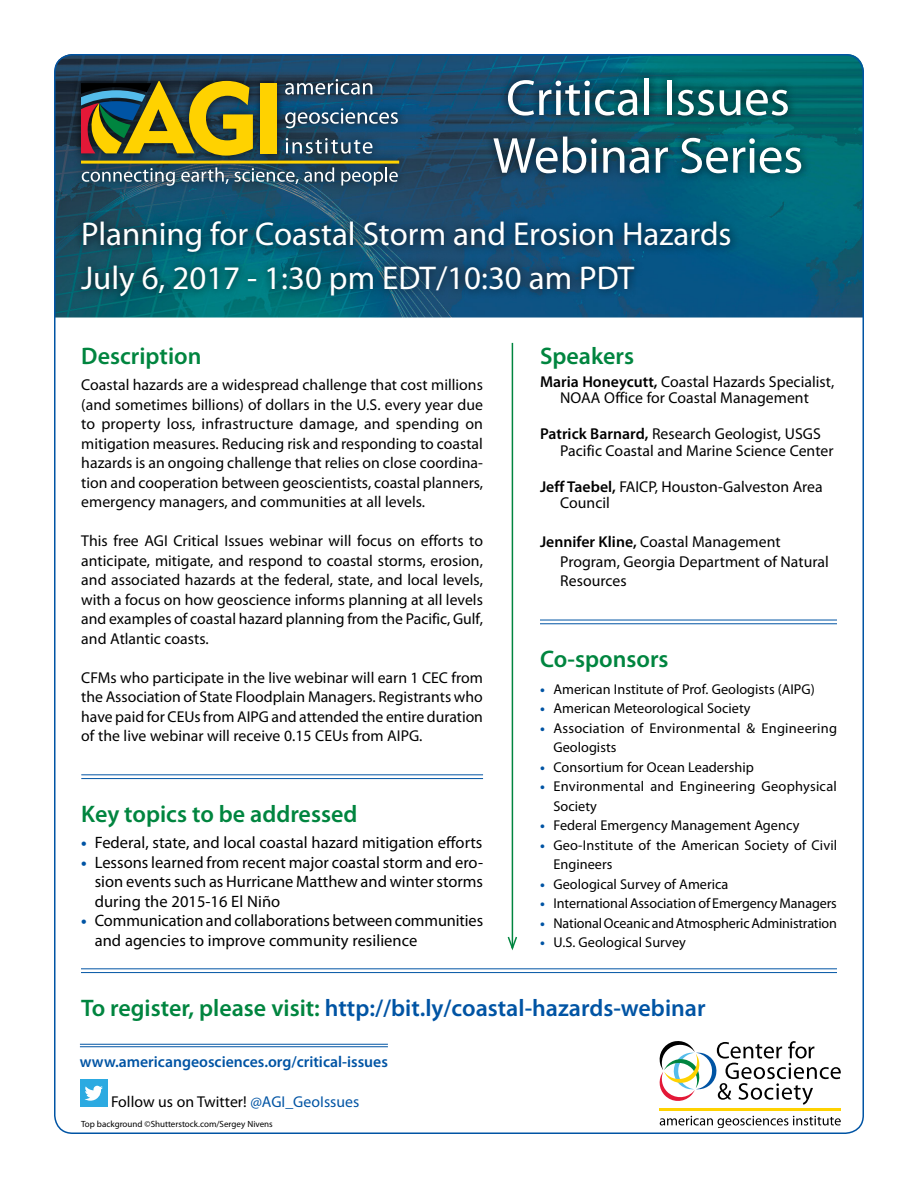
<style>
.page{position:relative;width:918px;height:1188px;background:#fff}
.page>*{position:absolute;margin:0;border:0;box-sizing:border-box;transform-origin:0 0}
.t1{font:51px/57.8px "Myriad Pro";color:#fff}
.t2{font:33px/43.5px "Myriad Pro";color:#fff}
.t3{font:600 24px "Myriad Pro";color:#0054a4}
.t4{font:600 24px "Myriad Pro";color:#00853f}
.t5{font:16.5px/19.5px "Myriad Pro";color:#000;text-align:justify}
.t6{font:15.75px/19.5px "Myriad Pro";color:#000;text-align:justify}
.t7{font:600 15.75px "Myriad Pro";color:#0054a4}
.t8{font:14.25px/19.5px "Myriad Pro";color:#000}
.t9{font:14.25px/19.5px "Myriad Pro";letter-spacing:.02em;color:#000}
.t10{font:9px "Myriad Pro";color:#000}
.s1{font-weight:700;color:#0054a4}
.s2{font-weight:600}
.s3{color:#00853f}
.s4{color:#0054a4}
</style>
<div class="page">
<img style="left:55px;top:54px;width:809px;height:264px">
<div style="left:71px;top:69px;width:338px;height:127px;background:#000;opacity:.75"></div>
<svg style="left:285px;top:79px;width:87px;height:16px"></svg>
<svg style="left:285px;top:108px;width:113px;height:20px"></svg>
<svg style="left:286px;top:138px;width:87px;height:16px"></svg>
<svg style="left:81px;top:81px;width:172px;height:75px"></svg>
<div style="left:261px;top:83px;width:16px;height:70px;background:#ffd200"></div>
<svg style="left:82px;top:168px;width:93px;height:18px"></svg>
<svg style="left:181px;top:167px;width:153px;height:17px"></svg>
<svg style="left:341px;top:167px;width:57px;height:19px"></svg>
<hr style="left:81px;top:161px;width:318px;height:3px;background:#ffd200">
<hr style="left:512px;top:343px;width:1px;height:605px;background:#00853f">
<svg style="left:507px;top:935px;width:11px;height:16px"></svg>
<hr style="left:80px;top:1044px;width:308px;height:1px;background:#0054a4">
<hr style="left:80px;top:1046px;width:308px;height:1px;background:#0054a4">
<div style="left:80px;top:1079px;width:27px;height:28px;background:#2caae1"></div>
<svg style="left:85px;top:1086px;width:18px;height:15px"></svg>
<svg style="left:660px;top:1041px;width:181px;height:64px"></svg>
<svg style="left:660px;top:1116px;width:181px;height:11px"></svg>
<hr style="left:660px;top:1108px;width:181px;height:3px;background:#ffd200">
<div style="left:484px;top:69px;width:327px;height:114px;background:#000;opacity:.75"></div>
<div style="left:71px;top:212px;width:669px;height:94px;background:#000;opacity:.75"></div>
<hr style="left:81px;top:774px;width:402px;height:1px;background:#0054a4">
<hr style="left:81px;top:778px;width:402px;height:1px;background:#0054a4">
<hr style="left:540px;top:620px;width:297px;height:1px;background:#0054a4">
<hr style="left:540px;top:623px;width:297px;height:1px;background:#0054a4">
<hr style="left:81px;top:968px;width:756px;height:1px;background:#0054a4">
<hr style="left:81px;top:972px;width:756px;height:1px;background:#0054a4">
<h1 class="t1" style="left:493px;top:68px;width:312px">Critical Issues<br>Webinar Series</h1>
<h2 class="t2" style="left:81px;top:212px;width:652px">Planning for Coastal Storm and Erosion Hazards<br>July 6, 2017 - 1:30 pm EDT/10:30 am PDT</h2>
<h3 class="t4" style="left:81px;top:341px;width:122px">Description</h3>
<p class="t6" style="left:81px;top:375px;width:403px">Coastal hazards are a widespread challenge that cost millions (and sometimes billions) of dollars in the U.S. every year due to property loss, infrastructure damage, and spending on mitigation measures. Reducing risk and responding to coastal hazards is an ongoing challenge that relies on close coordina&shy;tion and cooperation between geoscientists, coastal planners, emergency managers, and communities at all levels.</p>
<p class="t6" style="left:81px;top:531px;width:403px">This free AGI Critical Issues webinar will focus on efforts to anticipate, mitigate, and respond to coastal storms, erosion, and associated hazards at the federal, state, and local levels, with a focus on how geoscience informs planning at all levels and examples of coastal hazard planning from the Pacific, Gulf, and Atlantic coasts.</p>
<p class="t6" style="left:81px;top:667px;width:403px">CFMs who participate in the live webinar will earn 1 CEC from the Association of State Floodplain Managers. Registrants who have paid for CEUs from AIPG and attended the entire duration of the live webinar will receive 0.15 CEUs from AIPG.</p>
<h3 class="t4" style="left:81px;top:799px;width:278px">Key topics to be addressed</h3>
<p class="t5" style="left:81px;top:833px;width:403px"><span class="s1">•</span> Federal, state, and local coastal hazard mitigation efforts</p>
<p class="t5" style="left:95px;top:852px;width:390px;text-indent:-14px"><span class="s1">•</span> Lessons learned from recent major coastal storm and ero&shy;sion events such as Hurricane Matthew and winter storms during the 2015-16 El Niño</p>
<p class="t5" style="left:95px;top:911px;width:390px;text-indent:-13px"><span class="s1">•</span> Communication and collaborations between communities and agencies to improve community resilience</p>
<h3 class="t4" style="left:540px;top:340px;width:96px">Speakers</h3>
<p class="t6" style="left:540px;top:373px;width:296px;line-height:16.5px;text-align:center"><span class="s2">Maria Honeycutt,</span> Coastal Hazards Specialist,<br>NOAA Office for Coastal Management</p>
<p class="t6" style="left:560px;top:426px;width:275px;line-height:16.5px;text-indent:-20px"><span class="s2">Patrick Barnard,</span> Research Geologist, USGS<br>Pacific Coastal and Marine Science Center</p>
<p class="t6" style="left:560px;top:478px;width:264px;line-height:16.5px;text-indent:-20px"><span class="s2">Jeff Taebel,</span> FAICP, Houston-Galveston Area<br>Council</p>
<p class="t6" style="left:560px;top:532px;width:270px;text-align:left;text-indent:-20px"><span class="s2">Jennifer Kline,</span> Coastal Management<br>Program, Georgia Department of Natural<br>Resources</p>
<h3 class="t4" style="left:540px;top:644px;width:130px">Co-sponsors</h3>
<p class="t8" style="left:540px;top:679px;width:276px"><span class="s1">•</span> American Institute of Prof. Geologists (AIPG)</p>
<p class="t8" style="left:540px;top:698px;width:212px"><span class="s1">•</span> American Meteorological Society</p>
<p class="t9" style="left:554px;top:718px;width:285px;text-indent:-14px"><span class="s1">•</span> Association of Environmental &amp; Engineering<br>Geologists</p>
<p class="t8" style="left:540px;top:757px;width:215px"><span class="s1">•</span> Consortium for Ocean Leadership</p>
<p class="t8" style="left:554px;top:776px;width:285px;text-indent:-13px"><span class="s1">•</span> Environmental and Engineering Geophysical<br>Society</p>
<p class="t8" style="left:540px;top:815px;width:261px"><span class="s1">•</span> Federal Emergency Management Agency</p>
<p class="t8" style="left:554px;top:835px;width:285px;text-indent:-13px"><span class="s1">•</span> Geo-Institute of the American Society of Civil<br>Engineers</p>
<p class="t8" style="left:540px;top:874px;width:190px"><span class="s1">•</span> Geological Survey of America</p>
<p class="t8" style="left:540px;top:893px;width:298px"><span class="s1">•</span> International Association of Emergency Managers</p>
<p class="t8" style="left:540px;top:913px;width:299px"><span class="s1">•</span> National Oceanic and Atmospheric Administration</p>
<p class="t8" style="left:540px;top:932px;width:147px"><span class="s1">•</span> U.S. Geological Survey</p>
<h3 class="t3" style="left:81px;top:993px;width:626px"><span class="s3">To register, please visit:</span> http://bit.ly/coastal-hazards-webinar</h3>
<p class="t7" style="left:80px;top:1052px;width:310px">www.americangeosciences.org/critical-issues</p>
<p class="t6" style="left:111px;top:1092px;width:250px">Follow us on Twitter! <span class="s4">@AGI_GeoIssues</span></p>
<p class="t10" style="left:81px;top:1119px;width:193px">Top background ©Shutterstock.com/Sergey Nivens</p>
</div>
